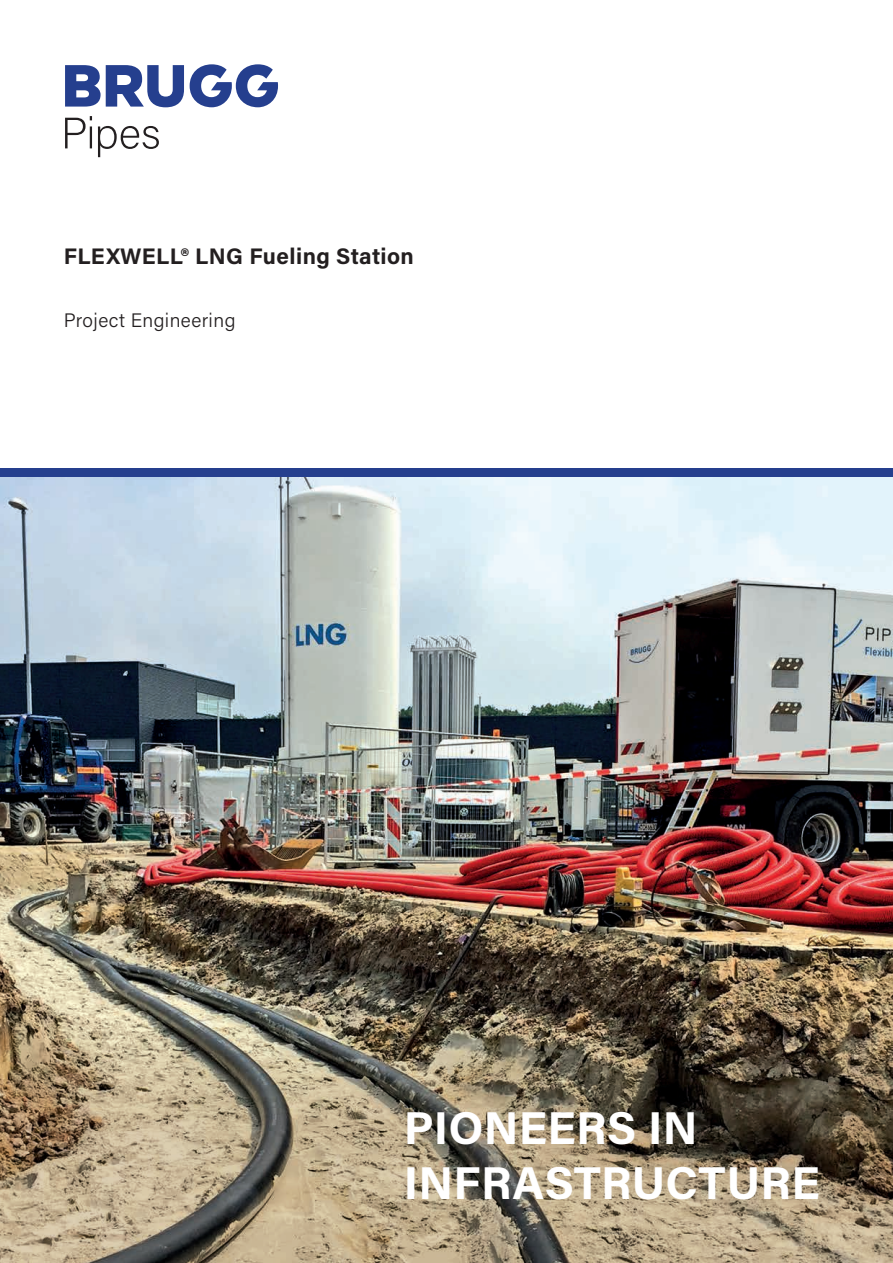
<style>
.page{position:relative;width:893px;height:1263px;background:#fff}
.page>*{position:absolute;margin:0;border:0;box-sizing:border-box;transform-origin:0 0}
.t1{font:700 46.05px/55.2px "Acumin Pro";letter-spacing:.005em;color:#fff}
.t2{font:700 22.5px "Acumin Pro";letter-spacing:.015em;color:#231f20}
.t3{font:300 19.5px "Acumin Pro";letter-spacing:.02em;color:#231f20}
</style>
<div class="page">
<img style="left:0;top:476px;width:893px;height:510px">
<svg style="left:0;top:986px;width:893px;height:277px;background:#8a7d65"></svg>
<div style="left:0;top:468px;width:893px;height:8px;background:#253f8e"></div>
<svg style="left:65px;top:65px;width:119px;height:42px"></svg>
<svg style="left:190px;top:64px;width:88px;height:43px"></svg>
<svg style="left:65px;top:116px;width:27px;height:32px"></svg>
<svg style="left:98px;top:126px;width:61px;height:31px"></svg>
<p class="t2" style="left:64px;top:240px;width:352px">FLEXWELL® LNG Fueling Station</p>
<p class="t3" style="left:64px;top:307px;width:173px">Project Engineering</p>
<h1 class="t1" style="left:404px;top:1098px;width:418px">PIONEERS IN<br>INFRASTRUCTURE</h1>
</div>
